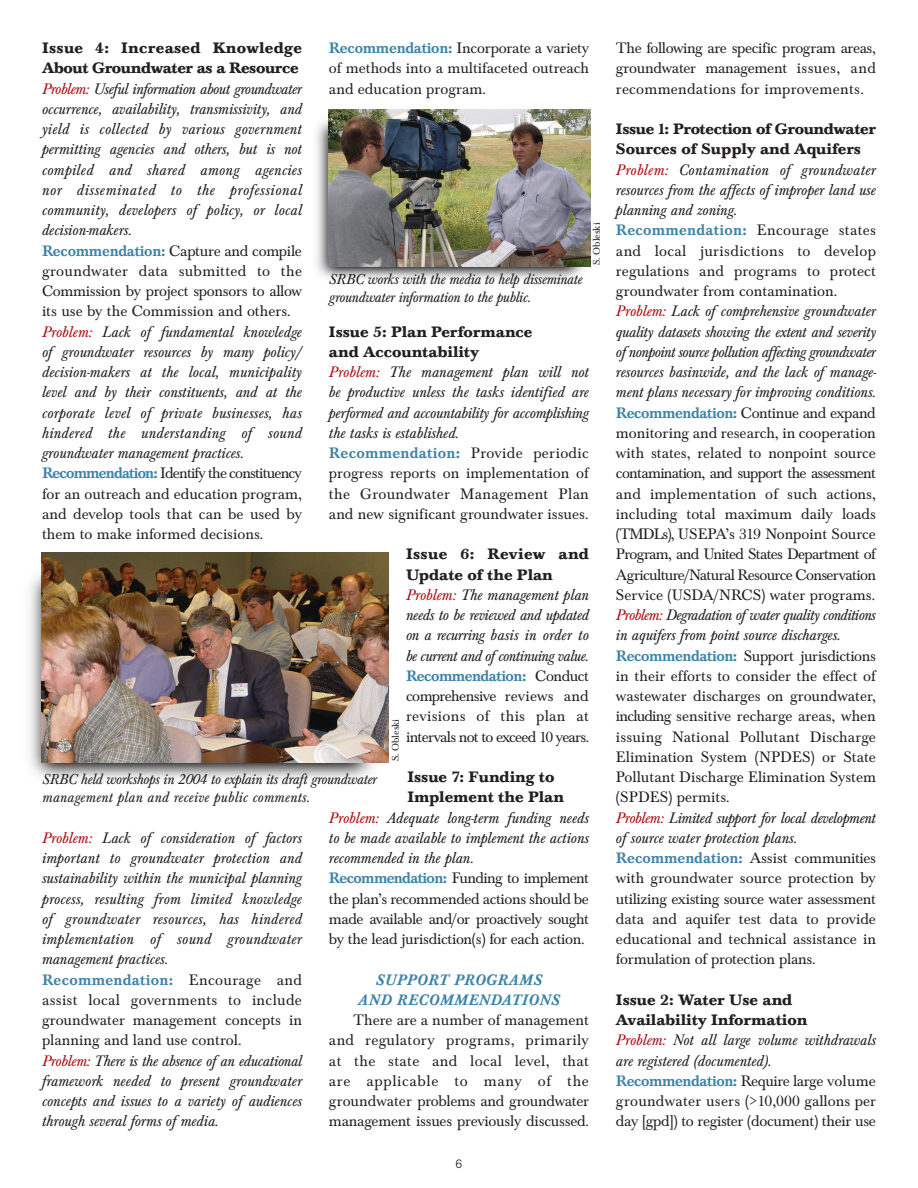
<style>
.page{position:relative;width:918px;height:1188px;background:#fff}
.page>*{position:absolute;margin:0;border:0;box-sizing:border-box;transform-origin:0 0}
.t1{font:15.75px/20.2px "Baskerville T";color:#231f20;text-align:justify}
.t2{font:italic 15.75px/20.2px "Baskerville T";color:#231f20}
.t3{font:15.75px/20.2px "Baskerville T";letter-spacing:-.02em;color:#231f20}
.t4{font:italic 15.75px/20.2px "Baskerville T";letter-spacing:-.02em;color:#231f20}
.t5{font:15.75px "Baskerville T";letter-spacing:-.03em;color:#231f20}
.t6{font:15.75px "Baskerville T";letter-spacing:-.025em;color:#231f20}
.t7{font:15.75px "Baskerville T";letter-spacing:-.04em;color:#231f20}
.t8{font:italic 500 15.75px/20.2px "Baskerville T";letter-spacing:.025em;color:#3f83a8;text-align:center}
.t9{font:700 15.75px "Baskerville T";color:#231f20}
.t10{font:italic 15px/18px "Baskerville T";letter-spacing:-.015em;color:#231f20}
.t11{font:12.75px "Nimbus San D Ligh";color:#231f20}
.t12{font:10.05px "Baskerville T";color:#231f20}
.s1{font-weight:700;font-style:normal}
.s2{color:#ad0f15}
.s3{font-weight:500;font-style:normal;color:#3f83a8}
.s4{font-style:normal}
.s5{font-weight:500;color:#3f83a8}
.s6{font-weight:700}
.s7{font-style:italic;color:#ad0f15}
.s8{font-style:italic}
</style>
<div class="page">
<img style="left:316px;top:109px;width:275px;height:170px">
<img style="left:30px;top:552px;width:359px;height:227px">
<img style="left:328px;top:110px;width:263px;height:156px">
<img style="left:41px;top:553px;width:347px;height:210px">
<p class="t2" style="left:42px;top:39px;width:262px"><span class="s1">Issue 4: Increased Knowledge About Groundwater as a Resource </span><span class="s2">Problem:</span> Useful information about groundwater occurrence, availability, transmissivity, and yield is collected by various government permitting agencies and others, but is not compiled and shared among agencies nor disseminated to the professional community, developers of policy, or local decision-makers.<br><span class="s3">Recommendation:</span> <span class="s4">Capture and compile groundwater data submitted to the Commission by project sponsors to allow its use by the Commission and others.<br></span><span class="s2">Problem:</span> Lack of fundamental knowledge of groundwater resources by many policy/ decision-makers at the local, municipality level and by their constituents, and at the corporate level of private businesses, has hindered the understanding of sound groundwater management practices.<br><span class="s3">Recommendation:</span> <span class="s4">Identify the constituency for an outreach and education program, and develop tools that can be used by them to make informed decisions.</span></p>
<p class="t1" style="left:329px;top:40px;width:262px"><span class="s5">Recommendation:</span> Incorporate a variety of methods into a multifaceted outreach and education program.</p>
<p class="t12" style="left:593px;top:265px;width:44px;rotate:-90deg">S. Obleski</p>
<p class="t10" style="left:329px;top:272px;width:255px">SRBC works with the media to help disseminate groundwater information to the public.</p>
<p class="t2" style="left:329px;top:323px;width:262px"><span class="s1">Issue 5: Plan Performance<br>and Accountability<br></span><span class="s2">Problem:</span> The management plan will not be productive unless the tasks identified are performed and accountability for accomplishing the tasks is established.<br><span class="s3">Recommendation:</span> <span class="s4">Provide periodic progress reports on implementation of the Groundwater Management Plan and new significant groundwater issues.</span></p>
<p class="t4" style="left:406px;top:546px;width:185px"><span class="s1">Issue 6: Review and<br>Update of the Plan<br></span><span class="s2">Problem:</span> The management plan needs to be reviewed and updated on a recurring basis in order to be current and of continuing value.<br><span class="s3">Recommendation:</span> <span class="s4">Conduct comprehensive reviews and revisions of this plan at intervals not to exceed 10 years.</span></p>
<p class="t9" style="left:407px;top:771px;width:148px">Issue 7: Funding to</p>
<p class="t9" style="left:407px;top:791px;width:158px">Implement the Plan</p>
<p class="t2" style="left:329px;top:809px;width:262px"><span class="s2">Problem:</span> Adequate long-term funding needs</p>
<p class="t2" style="left:329px;top:829px;width:262px">to be made available to implement the actions</p>
<p class="t2" style="left:329px;top:849px;width:146px">recommended in the plan.</p>
<p class="t7" style="left:329px;top:872px;width:261px"><span class="s5">Recommendation:</span> Funding to implement</p>
<p class="t6" style="left:329px;top:893px;width:262px">the plan’s recommended actions should be</p>
<p class="t5" style="left:329px;top:913px;width:262px">made available and/or proactively sought</p>
<p class="t3" style="left:329px;top:931px;width:257px">by the lead jurisdiction(s) for each action.</p>
<p class="t8" style="left:358px;top:971px;width:203px">SUPPORT PROGRAMS<br>AND RECOMMENDATIONS</p>
<p class="t1" style="left:329px;top:1011px;width:262px;text-indent:24px">There are a number of management and regulatory programs, primarily at the state and local level, that are applicable to many of the groundwater problems and groundwater management issues previously discussed.</p>
<p class="t12" style="left:392px;top:761px;width:44px;rotate:-90deg">S. Obleski</p>
<p class="t10" style="left:43px;top:772px;width:336px">SRBC held workshops in 2004 to explain its draft groundwater management plan and receive public comments.</p>
<p class="t2" style="left:42px;top:829px;width:262px"><span class="s2">Problem:</span> Lack of consideration of factors important to groundwater protection and sustainability within the municipal planning process, resulting from limited knowledge of groundwater resources, has hindered implementation of sound groundwater management practices.<br><span class="s3">Recommendation:</span> <span class="s4">Encourage and assist local governments to include groundwater management concepts in planning and land use control.<br></span><span class="s2">Problem:</span> There is the absence of an educational framework needed to present groundwater concepts and issues to a variety of audiences through several forms of media.</p>
<p class="t11" style="left:456px;top:1160px;width:8px">6</p>
<p class="t1" style="left:616px;top:39px;width:262px">The following are specific program areas, groundwater management issues, and recommendations for improvements.</p>
<p class="t1" style="left:616px;top:120px;width:262px;text-align:left"><span class="s6">Issue 1: Protection of Groundwater Sources of Supply and Aquifers </span><span class="s7">Problem:</span> <span class="s8">Contamination of groundwater resources from the affects of improper land use planning and zoning.<br></span><span class="s5">Recommendation:</span> Encourage states and local jurisdictions to develop regulations and programs to protect groundwater from contamination.<br><span class="s7">Problem:</span> <span class="s8">Lack of comprehensive groundwater quality datasets showing the extent and severity of nonpoint source pollution affecting groundwater resources basinwide, and the lack of manage&shy;ment plans necessary for improving conditions.<br></span><span class="s5">Recommendation:</span> Continue and expand monitoring and research, in cooperation with states, related to nonpoint source contamination, and support the assessment and implementation of such actions, including total maximum daily loads (TMDLs), USEPA’s 319 Nonpoint Source Program, and United States Department of Agriculture/Natural Resource Conservation Service (USDA/NRCS) water programs.<br><span class="s7">Problem:</span> <span class="s8">Degradation of water quality conditions in aquifers from point source discharges.<br></span><span class="s5">Recommendation:</span> Support jurisdictions in their efforts to consider the effect of wastewater discharges on groundwater, including sensitive recharge areas, when issuing National Pollutant Discharge Elimination System (NPDES) or State Pollutant Discharge Elimination System (SPDES) permits.<br><span class="s7">Problem:</span> <span class="s8">Limited support for local development of source water protection plans.<br></span><span class="s5">Recommendation:</span> Assist communities with groundwater source protection by utilizing existing source water assessment data and aquifer test data to provide educational and technical assistance in formulation of protection plans.</p>
<p class="t3" style="left:616px;top:991px;width:262px"><span class="s6">Issue 2: Water Use and Availability Information<br></span><span class="s7">Problem:</span> <span class="s8">Not all large volume withdrawals are registered (documented).<br></span><span class="s5">Recommendation:</span> Require large volume groundwater users (&gt;10,000 gallons per day [gpd]) to register (document) their use</p>
</div>
